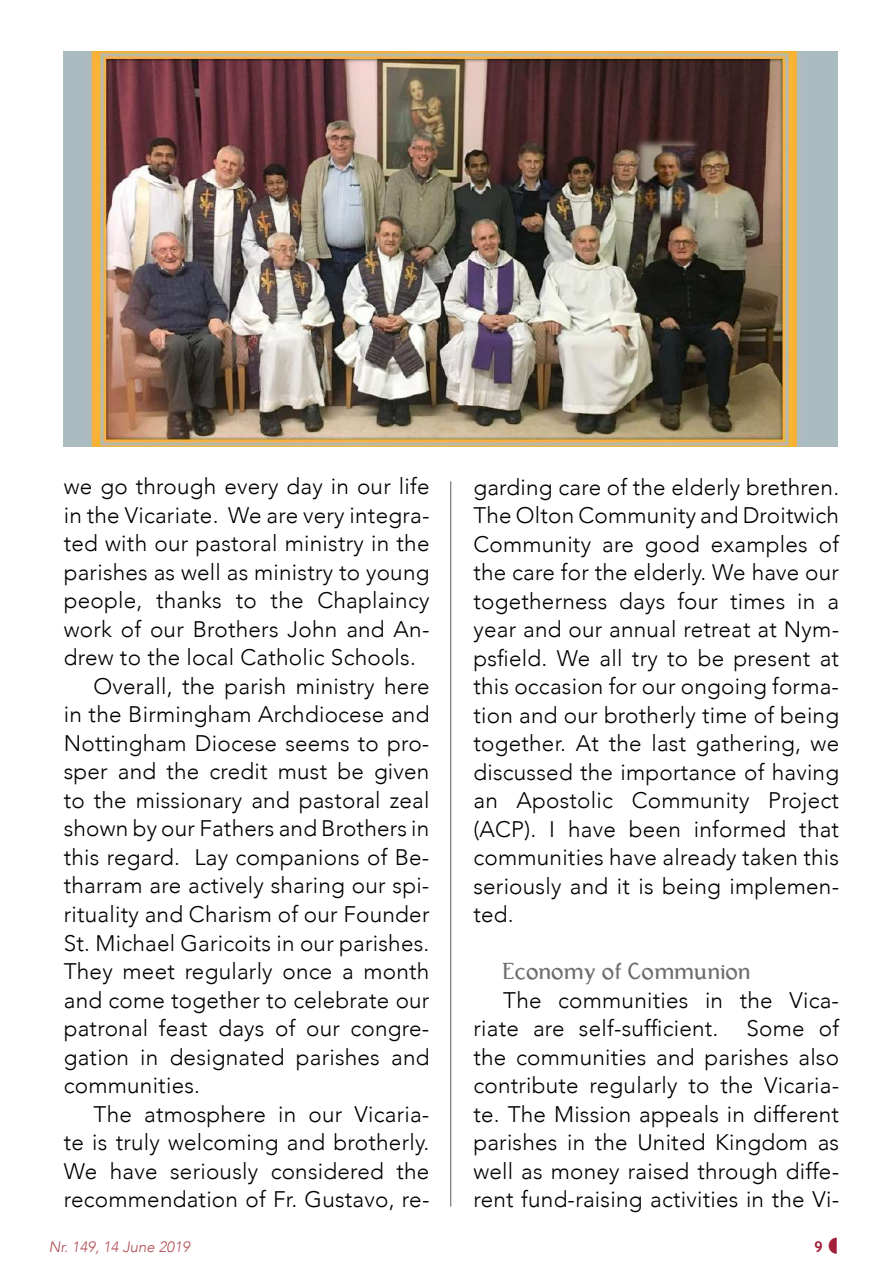
<style>
.page{position:relative;width:893px;height:1263px;background:#fff}
.page>*{position:absolute;margin:0;border:0;box-sizing:border-box;transform-origin:0 0}
.t1{font:300 22.5px/28.5px "Avenir";letter-spacing:.01em;color:#000;text-align:justify}
.t2{font:22.5px "Bertolt Brecht";letter-spacing:.01em;color:#6d6e71}
.t3{font:italic 300 15px "Avenir";color:#b14e52}
.t4{font:700 15px "Trebuchet MS";color:#a2203a}
</style>
<div class="page">
<hr style="left:450px;top:481px;width:1px;height:726px;background:#58595b">
<img style="left:64px;top:52px;width:774px;height:394px">
<p class="t1" style="left:64px;top:472px;width:367px">we go through every day in our life</p>
<p class="t1" style="left:64px;top:501px;width:367px">in the Vicariate. We are very integra-</p>
<p class="t1" style="left:64px;top:529px;width:367px">ted with our pastoral ministry in the</p>
<p class="t1" style="left:64px;top:558px;width:367px">parishes as well as ministry to young</p>
<p class="t1" style="left:64px;top:586px;width:367px">people, thanks to the Chaplaincy</p>
<p class="t1" style="left:64px;top:615px;width:367px">work of our Brothers John and An-</p>
<p class="t1" style="left:64px;top:643px;width:354px">drew to the local Catholic Schools.</p>
<p class="t1" style="left:94px;top:672px;width:337px">Overall, the parish ministry here</p>
<p class="t1" style="left:64px;top:700px;width:367px">in the Birmingham Archdiocese and</p>
<p class="t1" style="left:64px;top:729px;width:367px">Nottingham Diocese seems to pro-</p>
<p class="t1" style="left:64px;top:757px;width:367px">sper and the credit must be given</p>
<p class="t1" style="left:64px;top:786px;width:367px">to the missionary and pastoral zeal</p>
<p class="t1" style="left:64px;top:814px;width:367px">shown by our Fathers and Brothers in</p>
<p class="t1" style="left:64px;top:843px;width:367px">this regard. Lay companions of Be-</p>
<p class="t1" style="left:64px;top:871px;width:367px">tharram are actively sharing our spi-</p>
<p class="t1" style="left:64px;top:900px;width:367px">rituality and Charism of our Founder</p>
<p class="t1" style="left:64px;top:928px;width:367px">St. Michael Garicoits in our parishes.</p>
<p class="t1" style="left:64px;top:957px;width:367px">They meet regularly once a month</p>
<p class="t1" style="left:64px;top:985px;width:367px">and come together to celebrate our</p>
<p class="t1" style="left:64px;top:1014px;width:367px">patronal feast days of our congre-</p>
<p class="t1" style="left:64px;top:1042px;width:367px">gation in designated parishes and</p>
<p class="t1" style="left:64px;top:1071px;width:138px">communities.</p>
<p class="t1" style="left:94px;top:1099px;width:337px">The atmosphere in our Vicaria-</p>
<p class="t1" style="left:64px;top:1128px;width:367px">te is truly welcoming and brotherly.</p>
<p class="t1" style="left:64px;top:1156px;width:367px">We have seriously considered the</p>
<p class="t1" style="left:64px;top:1185px;width:367px">recommendation of Fr. Gustavo, re-</p>
<p class="t1" style="left:473px;top:472px;width:367px">garding care of the elderly brethren.<br>The Olton Community and Droitwich Community are good examples of the care for the elderly. We have our togetherness days four times in a year and our annual retreat at Nym&shy;psfield. We all try to be present at this occasion for our ongoing forma&shy;tion and our brotherly time of being together. At the last gathering, we discussed the importance of having an Apostolic Community Project (ACP). I have been informed that communities have already taken this seriously and it is being implemen&shy;ted.</p>
<p class="t2" style="left:503px;top:959px;width:249px">Economy of Communion</p>
<p class="t1" style="left:473px;top:986px;width:367px;text-indent:30px">The communities in the Vica&shy;riate are self-sufficient. Some of the communities and parishes also contribute regularly to the Vicaria&shy;te. The Mission appeals in different parishes in the United Kingdom as well as money raised through diffe&shy;rent fund-raising activities in the Vi-</p>
<p class="t3" style="left:49px;top:1238px;width:143px">Nr. 149, 14 June 2019</p>
<p class="t4" style="left:814px;top:1237px;width:10px">9</p>
</div>
